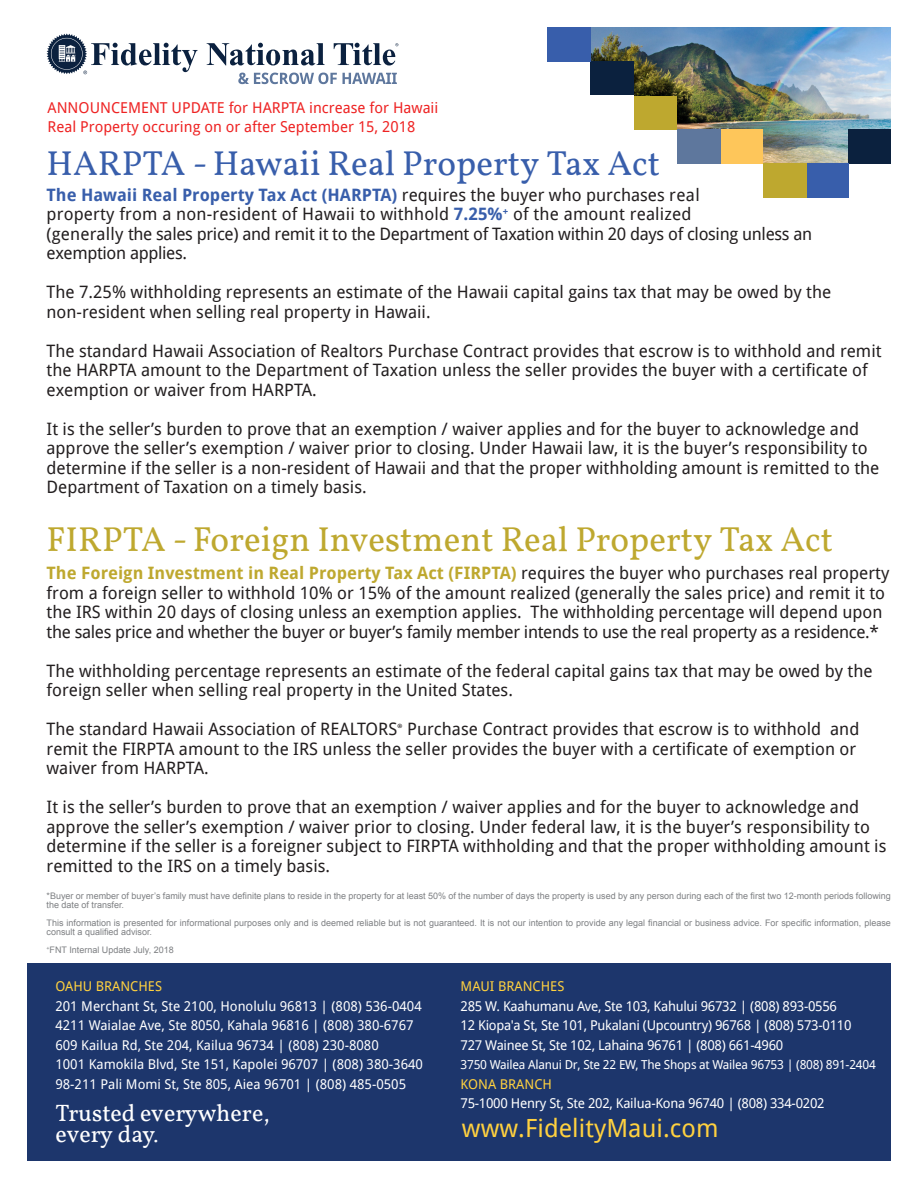
<style>
.page{position:relative;width:918px;height:1188px;background:#fff}
.page>*{position:absolute;margin:0;border:0;box-sizing:border-box;transform-origin:0 0}
.t1{font:35.25px "Vollkorn";color:#bea82f}
.t2{font:35.25px "Vollkorn";color:#385eab}
.t3{font:32.1px "Vollkorn";color:#fff}
.t4{font:25.05px "Droid Sans";letter-spacing:.005em;color:#ffd13f}
.t5{font:24px "Vollkorn";color:#fff}
.t6{font:17.1px/19.5px "Droid Sans";color:#231f20}
.t7{font:17.1px "Droid Sans";letter-spacing:-.02em;color:#231f20}
.t8{font:700 17.1px "Droid Sans";color:#385eab}
.t9{font:15px/19.5px "Droid Sans";color:#ee2323}
.t10{font:13.5px "Droid Sans";color:#fff}
.t11{font:13.5px "Droid Sans";letter-spacing:-.02em;color:#fff}
.t12{font:13.5px "Droid Sans";letter-spacing:.005em;color:#ffd13f}
.t13{font:12.3px "Droid Sans";letter-spacing:-.02em;color:#fff}
.t14{font:9px/9px "Arial";color:#7e8083}
.s1{font-weight:400;color:#231f20}
.s2{font-weight:700;color:#385eab}
.s3{font-weight:700;color:#bea82f}
.s4{font-family:"Minion Pro"}
</style>
<div class="page">
<img style="left:590px;top:27px;width:301px;height:137px">
<div style="left:590px;top:61px;width:43px;height:35px;background:#0b213e"></div>
<div style="left:547px;top:27px;width:43px;height:34px;background:#385eab"></div>
<div style="left:633px;top:96px;width:44px;height:34px;background:#bea82f"></div>
<div style="left:719px;top:130px;width:43px;height:34px;background:#fec65a"></div>
<div style="left:677px;top:130px;width:43px;height:34px;background:#5e779d"></div>
<div style="left:848px;top:130px;width:43px;height:34px;background:#0b213e"></div>
<div style="left:584px;top:96px;width:50px;height:79px;background:#fff"></div>
<div style="left:576px;top:130px;width:101px;height:39px;background:#fff"></div>
<div style="left:805px;top:164px;width:43px;height:34px;background:#385eab"></div>
<div style="left:763px;top:164px;width:43px;height:34px;background:#bea82f"></div>
<div style="left:27px;top:963px;width:864px;height:198px;background:#1d366c"></div>
<svg style="left:207px;top:43px;width:118px;height:23px"></svg>
<svg style="left:334px;top:43px;width:64px;height:22px"></svg>
<svg style="left:47px;top:33px;width:151px;height:41px"></svg>
<svg style="left:238px;top:73px;width:159px;height:11px"></svg>
<p class="t9" style="left:48px;top:97px;width:392px">ANNOUNCEMENT UPDATE for HARPTA increase for Hawaii<br>Real Property occuring on or after September 15, 2018</p>
<p class="t2" style="left:47px;top:142px;width:615px">HARPTA - Hawaii Real Property Tax Act</p>
<p class="t8" style="left:47px;top:183px;width:655px">The Hawaii Real Property Tax Act (HARPTA) <span class="s1">requires the buyer who purchases real</span></p>
<p class="t6" style="left:47px;top:204px;width:647px">property from a non-resident of Hawaii to withhold <span class="s2">7.25%</span><sup>+</sup> of the amount realized</p>
<p class="t7" style="left:47px;top:222px;width:767px">(generally the sales price) and remit it to the Department of Taxation within 20 days of closing unless an</p>
<p class="t7" style="left:47px;top:241px;width:142px">exemption applies.</p>
<p class="t6" style="left:47px;top:282px;width:786px">The 7.25% withholding represents an estimate of the Hawaii capital gains tax that may be owed by the non-resident when selling real property in Hawaii.</p>
<p class="t6" style="left:47px;top:340px;width:837px">The standard Hawaii Association of Realtors Purchase Contract provides that escrow is to withhold and remit the HARPTA amount to the Department of Taxation unless the seller provides the buyer with a certificate of exemption or waiver from HARPTA.</p>
<p class="t6" style="left:47px;top:418px;width:834px">It is the seller’s burden to prove that an exemption / waiver applies and for the buyer to acknowledge and approve the seller’s exemption / waiver prior to closing. Under Hawaii law, it is the buyer’s responsibility to determine if the seller is a non-resident of Hawaii and that the proper withholding amount is remitted to the Department of Taxation on a timely basis.</p>
<p class="t1" style="left:47px;top:518px;width:788px">FIRPTA - Foreign Investment Real Property Tax Act</p>
<p class="t6" style="left:47px;top:563px;width:844px"><span class="s3">The Foreign Investment in Real Property Tax Act (FIRPTA)</span> requires the buyer who purchases real property from a foreign seller to withhold 10% or 15% of the amount realized (generally the sales price) and remit it to the IRS within 20 days of closing unless an exemption applies. The withholding percentage will depend upon the sales price and whether the buyer or buyer’s family member intends to use the real property as a residence.*</p>
<p class="t6" style="left:47px;top:660px;width:828px">The withholding percentage represents an estimate of the federal capital gains tax that may be owed by the foreign seller when selling real property in the United States.</p>
<p class="t6" style="left:47px;top:719px;width:814px">The standard Hawaii Association of REALTORS<span class="s4">®</span> Purchase Contract provides that escrow is to withhold and remit the FIRPTA amount to the IRS unless the seller provides the buyer with a certificate of exemption or waiver from HARPTA.</p>
<p class="t6" style="left:47px;top:797px;width:841px">It is the seller’s burden to prove that an exemption / waiver applies and for the buyer to acknowledge and approve the seller’s exemption / waiver prior to closing. Under federal law, it is the buyer’s responsibility to determine if the seller is a foreigner subject to FIRPTA withholding and that the proper withholding amount is remitted to the IRS on a timely basis.</p>
<p class="t14" style="left:47px;top:891px;width:846px">*Buyer or member of buyer’s family must have definite plans to reside in the property for at least 50% of the number of days the property is used by any person during each of the first two 12-month periods following the date of transfer.</p>
<p class="t14" style="left:47px;top:918px;width:846px">This information is presented for informational purposes only and is deemed reliable but is not guaranteed. It is not our intention to provide any legal financial or business advice. For specific information, please consult a qualified advisor.</p>
<p class="t14" style="left:47px;top:945px;width:129px"><sup>+</sup>FNT Internal Update July, 2018</p>
<p class="t12" style="left:55px;top:977px;width:108px">OAHU BRANCHES</p>
<p class="t10" style="left:55px;top:996px;width:368px">201 Merchant St, Ste 2100, Honolulu 96813 | (808) 536-0404</p>
<p class="t10" style="left:55px;top:1016px;width:360px">4211 Waialae Ave, Ste 8050, Kahala 96816 | (808) 380-6767</p>
<p class="t10" style="left:55px;top:1035px;width:325px">609 Kailua Rd, Ste 204, Kailua 96734 | (808) 230-8080</p>
<p class="t10" style="left:55px;top:1055px;width:369px">1001 Kamokila Blvd, Ste 151, Kapolei 96707 | (808) 380-3640</p>
<p class="t10" style="left:55px;top:1074px;width:352px">98-211 Pali Momi St, Ste 805, Aiea 96701 | (808) 485-0505</p>
<p class="t5" style="left:55px;top:1099px;width:216px">Trusted everywhere,</p>
<p class="t5" style="left:55px;top:1120px;width:105px">every day.</p>
<p class="t12" style="left:461px;top:977px;width:105px">MAUI BRANCHES</p>
<p class="t11" style="left:461px;top:996px;width:378px">285 W. Kaahumanu Ave, Ste 103, Kahului 96732 | (808) 893-0556</p>
<p class="t11" style="left:461px;top:1016px;width:392px">12 Kiopa'a St, Ste 101, Pukalani (Upcountry) 96768 | (808) 573-0110</p>
<p class="t11" style="left:461px;top:1035px;width:324px">727 Wainee St, Ste 102, Lahaina 96761 | (808) 661-4960</p>
<p class="t13" style="left:461px;top:1056px;width:417px">3750 Wailea Alanui Dr, Ste 22 EW, The Shops at Wailea 96753 | (808) 891-2404</p>
<p class="t12" style="left:461px;top:1074px;width:93px">KONA BRANCH</p>
<p class="t11" style="left:461px;top:1094px;width:366px">75-1000 Henry St, Ste 202, Kailua-Kona 96740 | (808) 334-0202</p>
<p class="t4" style="left:462px;top:1111px;width:258px">www.FidelityMaui.com</p>
<p class="t3" style="left:498px;top:1003px;width:137px">Cody Day</p>
</div>
